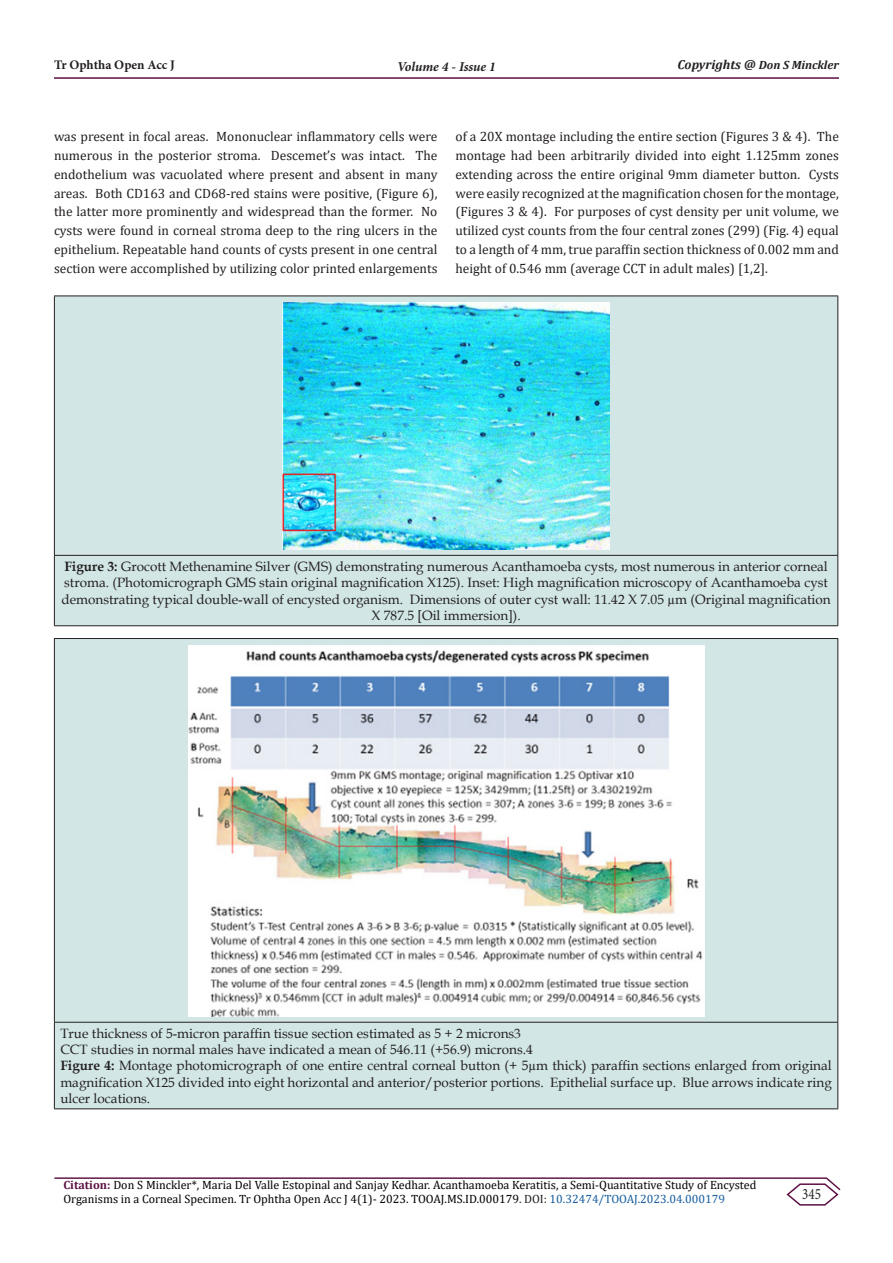
<style>
.page{position:relative;width:893px;height:1263px;background:#fff}
.page>*{position:absolute;margin:0;border:0;box-sizing:border-box;transform-origin:0 0}
.t1{font:15.75px "Minion Pro";color:#231f20;scale:.83 1}
.t2{font:13.5px/18.8px "Cambria";color:#231f20;text-align:justify}
.t3{font:13.5px/16.2px "Book Antiqua";color:#231f20;text-align:center}
.t4{font:italic 700 13.5px "Minion Pro";letter-spacing:-.005em;color:#231f20}
.t5{font:700 13.05px "Minion Pro";color:#231f20}
.t6{font:12px/14.4px "Cambria";color:#000}
.t7{font:italic 700 12px "Cambria";color:#231f20}
.s1{font-size:13.05px}
.s2{font-weight:700}
.s3{font-weight:700;color:#5c1043}
.s4{color:#231f20}
.s5{color:#175d9e}
</style>
<div class="page">
<hr style="left:54px;top:1177px;width:773px;height:2px;background:#5c1043">
<hr style="left:54px;top:77px;width:785px;height:2px;background:#5c1043">
<svg style="left:785px;top:1177px;width:56px;height:29px"></svg>
<div style="left:55px;top:297px;width:782px;height:328px;background:#d2e6e6"></div>
<hr style="left:54px;top:296px;width:784px;height:1px;background:#231f20">
<hr style="left:54px;top:296px;width:1px;height:259px;background:#231f20">
<hr style="left:837px;top:296px;width:1px;height:259px;background:#231f20">
<hr style="left:54px;top:555px;width:784px;height:1px;background:#231f20">
<hr style="left:54px;top:556px;width:1px;height:69px;background:#231f20">
<hr style="left:837px;top:556px;width:1px;height:69px;background:#231f20">
<hr style="left:54px;top:625px;width:784px;height:1px;background:#231f20">
<img style="left:283px;top:302px;width:327px;height:247px">
<div style="left:55px;top:639px;width:782px;height:469px;background:#d2e6e6"></div>
<hr style="left:54px;top:638px;width:784px;height:1px;background:#231f20">
<hr style="left:54px;top:639px;width:1px;height:383px;background:#231f20">
<hr style="left:837px;top:639px;width:1px;height:383px;background:#231f20">
<hr style="left:54px;top:1022px;width:784px;height:1px;background:#231f20">
<hr style="left:54px;top:1022px;width:1px;height:86px;background:#231f20">
<hr style="left:837px;top:1022px;width:1px;height:86px;background:#231f20">
<hr style="left:54px;top:1108px;width:784px;height:1px;background:#231f20">
<img style="left:188px;top:645px;width:517px;height:371px">
<p class="t5" style="left:54px;top:55px;width:123px">Tr Ophtha Open Acc J</p>
<p class="t4" style="left:397px;top:57px;width:100px">Volume 4 - Issue 1</p>
<p class="t7" style="left:678px;top:56px;width:163px"><span class="s1">Copyrights @</span> Don S Minckler</p>
<p class="t2" style="left:54px;top:127px;width:385px">was present in focal areas. Mononuclear inflammatory cells were numerous in the posterior stroma. Descemet’s was intact. The endothelium was vacuolated where present and absent in many areas. Both CD163 and CD68-red stains were positive, (Figure 6), the latter more prominently and widespread than the former. No cysts were found in corneal stroma deep to the ring ulcers in the epithelium. Repeatable hand counts of cysts present in one central section were accomplished by utilizing color printed enlargements</p>
<p class="t2" style="left:455px;top:127px;width:385px">of a 20X montage including the entire section (Figures 3 &amp; 4). The montage had been arbitrarily divided into eight 1.125mm zones extending across the entire original 9mm diameter button. Cysts were easily recognized at the magnification chosen for the montage, (Figures 3 &amp; 4). For purposes of cyst density per unit volume, we utilized cyst counts from the four central zones (299) (Fig. 4) equal to a length of 4 mm, true paraffin section thickness of 0.002 mm and height of 0.546 mm (average CCT in adult males) [1,2].</p>
<p class="t3" style="left:61px;top:558px;width:771px"><span class="s2">Figure 3:</span> Grocott Methenamine Silver (GMS) demonstrating numerous Acanthamoeba cysts, most numerous in anterior corneal stroma. (Photomicrograph GMS stain original magnification X125). Inset: High magnification microscopy of Acanthamoeba cyst demonstrating typical double-wall of encysted organism. Dimensions of outer cyst wall: 11.42 X 7.05 µm (Original magnification X 787.5 [Oil immersion]).</p>
<p class="t3" style="left:60px;top:1025px;width:462px">True thickness of 5-micron paraffin tissue section estimated as 5 + 2 microns3</p>
<p class="t3" style="left:60px;top:1041px;width:474px">CCT studies in normal males have indicated a mean of 546.11 (+56.9) microns.4</p>
<p class="t3" style="left:60px;top:1057px;width:773px;text-align:justify"><span class="s2">Figure 4:</span> Montage photomicrograph of one entire central corneal button (+ 5µm thick) paraffin sections enlarged from original magnification X125 divided into eight horizontal and anterior/posterior portions. Epithelial surface up. Blue arrows indicate ring ulcer locations.</p>
<p class="t6" style="left:63px;top:1177px;width:694px"><span class="s3">Citation:</span> Don S Minckler*, Maria Del Valle Estopinal and Sanjay Kedhar. Acanthamoeba Keratitis, a Semi-Quantitative Study of Encysted<br>Organisms in a Corneal Specimen. Tr Ophtha Open Acc J 4(1)- 2023. TOOAJ.MS.ID.000179<span class="s4">. DOI:</span> <span class="s5">10.32474/TOOAJ.2023.04.000179</span></p>
<p class="t1" style="left:802px;top:1184px;width:24px">345</p>
</div>
